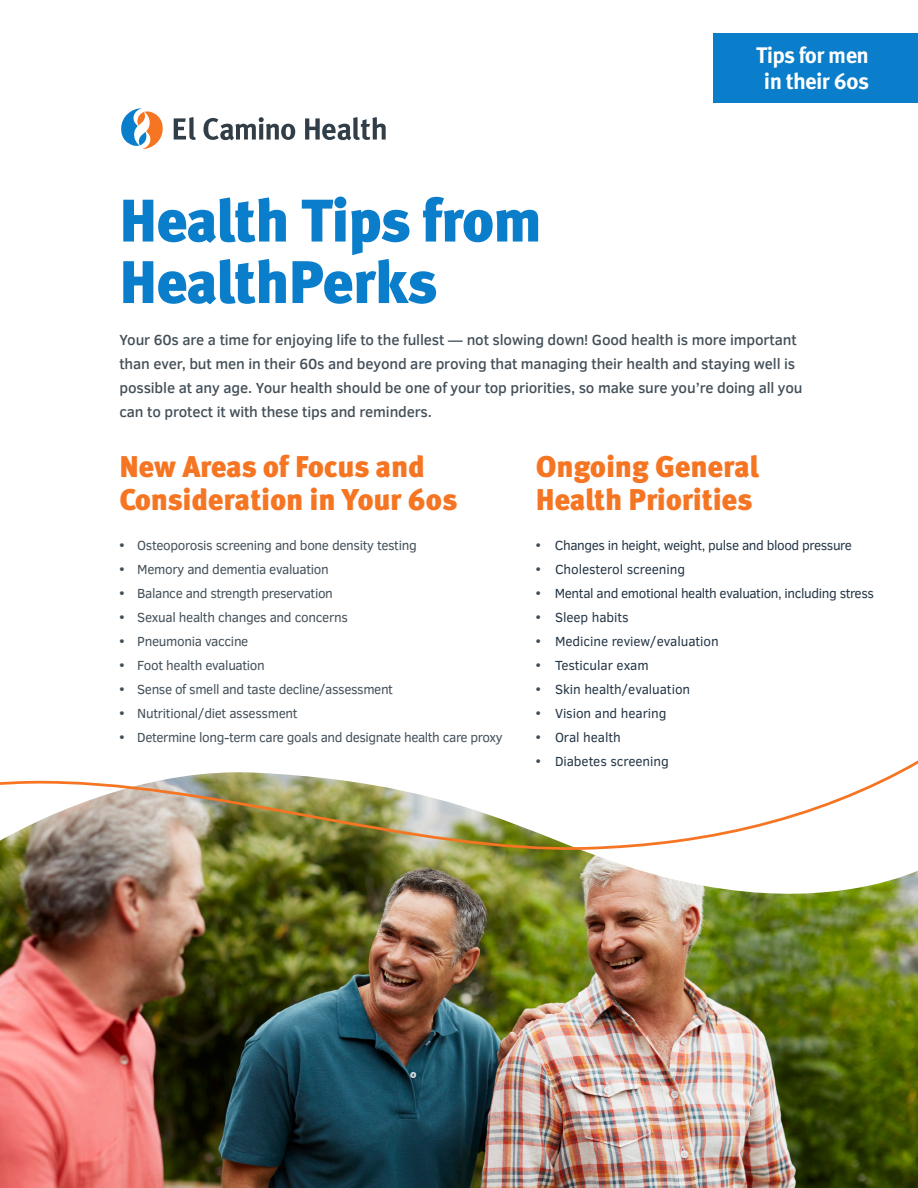
<style>
.page{position:relative;width:918px;height:1188px;background:#fff}
.page>*{position:absolute;margin:0;border:0;box-sizing:border-box;transform-origin:0 0}
.t1{font:900 60px/61.5px "Meta Pro";letter-spacing:-.025em;color:#0a7eca}
.t2{font:900 30px/33px "Meta Pro";letter-spacing:-.01em;color:#f57523}
.t3{font:700 22.5px/25.5px "Meta Pro";letter-spacing:-.03em;color:#fff;text-align:center}
.t4{font:500 15px/24px "Clear Sans";letter-spacing:-.01em;color:#434f58}
.t5{font:13.5px "Clear Sans";letter-spacing:-.025em;color:#434f58}
.t6{font:13.5px "Clear Sans";letter-spacing:-.005em;color:#233444}
.t7{font:13.5px "Clear Sans";letter-spacing:-.03em;color:#233444}
.s1{font-weight:700}
.s2{font-weight:700;color:#434f58}
</style>
<div class="page">
<div style="left:714px;top:33px;width:204px;height:70px;background:#0a7eca"></div>
<img style="left:0;top:906px;width:918px;height:282px">
<img style="left:0;top:857px;width:918px;height:49px">
<img style="left:0;top:760px;width:918px;height:97px">
<svg style="left:121px;top:108px;width:42px;height:42px"></svg>
<svg style="left:174px;top:117px;width:22px;height:23px"></svg>
<svg style="left:203px;top:117px;width:92px;height:23px"></svg>
<svg style="left:305px;top:117px;width:81px;height:23px"></svg>
<p class="t1" style="left:119px;top:187px;width:424px">Health Tips from<br>HealthPerks</p>
<p class="t3" style="left:756px;top:41px;width:114px">Tips for men in their 60s</p>
<p class="t4" style="left:119px;top:327px;width:685px">Your 60s are a time for enjoying life to the fullest — not slowing down! Good health is more important than ever, but men in their 60s and beyond are proving that managing their health and staying well is possible at any age. Your health should be one of your top priorities, so make sure you’re doing all you can to protect it with these tips and reminders.</p>
<p class="t2" style="left:119px;top:449px;width:340px">New Areas of Focus and<br>Consideration in Your 60s</p>
<p class="t5" style="left:119px;top:536px;width:299px"><span class="s1">•</span> Osteoporosis screening and bone density testing</p>
<p class="t5" style="left:119px;top:560px;width:211px"><span class="s1">•</span> Memory and dementia evaluation</p>
<p class="t5" style="left:119px;top:584px;width:215px"><span class="s1">•</span> Balance and strength preservation</p>
<p class="t5" style="left:119px;top:608px;width:230px"><span class="s1">•</span> Sexual health changes and concerns</p>
<p class="t5" style="left:119px;top:632px;width:131px"><span class="s1">•</span> Pneumonia vaccine</p>
<p class="t5" style="left:119px;top:656px;width:147px"><span class="s1">•</span> Foot health evaluation</p>
<p class="t5" style="left:119px;top:680px;width:275px"><span class="s1">•</span> Sense of smell and taste decline/assessment</p>
<p class="t5" style="left:119px;top:704px;width:180px"><span class="s1">•</span> Nutritional/diet assessment</p>
<p class="t5" style="left:119px;top:728px;width:385px"><span class="s1">•</span> Determine long-term care goals and designate health care proxy</p>
<p class="t2" style="left:536px;top:449px;width:225px">Ongoing General<br>Health Priorities</p>
<p class="t7" style="left:536px;top:536px;width:318px"><span class="s2">•</span> Changes in height, weight, pulse and blood pressure</p>
<p class="t6" style="left:536px;top:560px;width:151px"><span class="s2">•</span> Cholesterol screening</p>
<p class="t7" style="left:536px;top:584px;width:340px"><span class="s2">•</span> Mental and emotional health evaluation, including stress</p>
<p class="t6" style="left:536px;top:608px;width:95px"><span class="s2">•</span> Sleep habits</p>
<p class="t6" style="left:536px;top:632px;width:184px"><span class="s2">•</span> Medicine review/evaluation</p>
<p class="t6" style="left:536px;top:656px;width:114px"><span class="s2">•</span> Testicular exam</p>
<p class="t6" style="left:536px;top:680px;width:156px"><span class="s2">•</span> Skin health/evaluation</p>
<p class="t6" style="left:536px;top:704px;width:132px"><span class="s2">•</span> Vision and hearing</p>
<p class="t6" style="left:536px;top:728px;width:86px"><span class="s2">•</span> Oral health</p>
<p class="t6" style="left:536px;top:752px;width:135px"><span class="s2">•</span> Diabetes screening</p>
</div>
